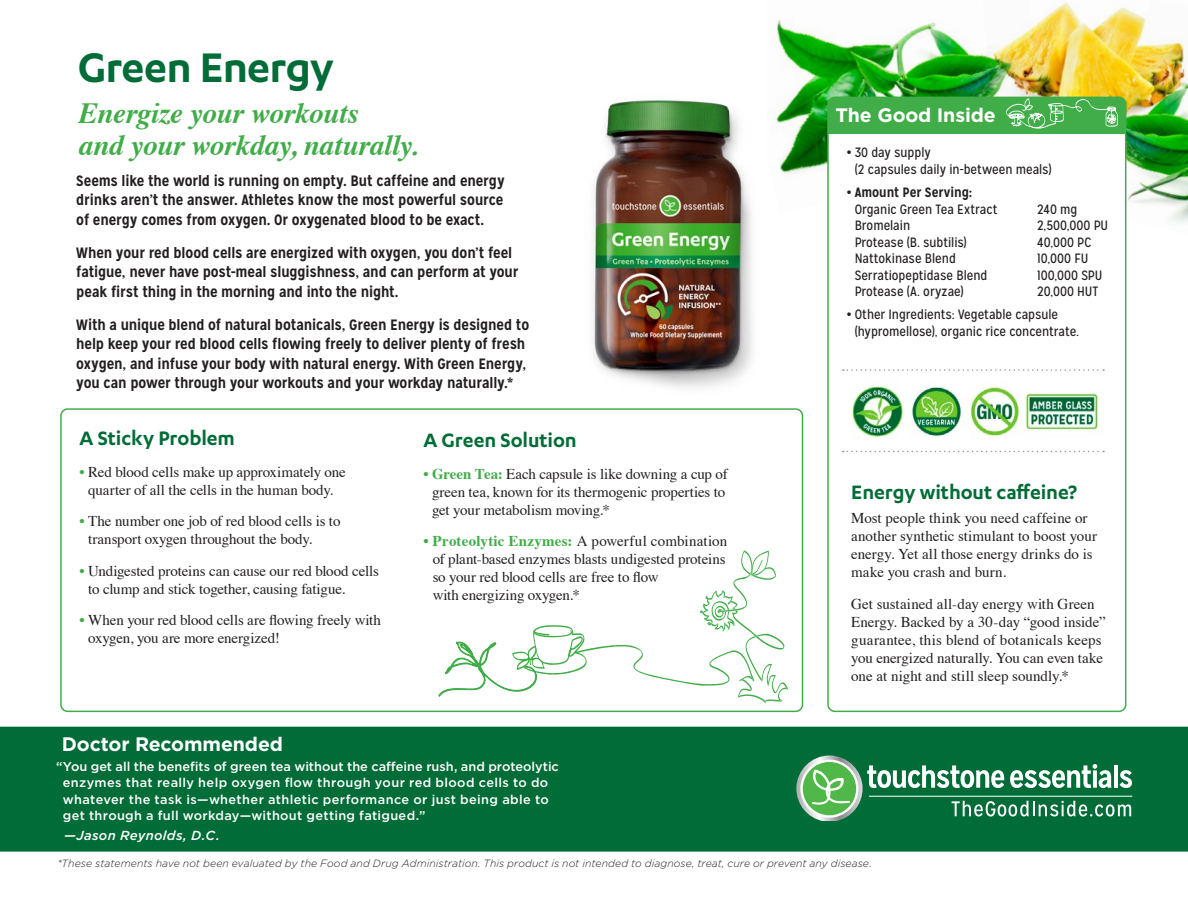
<style>
.page{position:relative;width:1188px;height:918px;background:#fff}
.page>*{position:absolute;margin:0;border:0;box-sizing:border-box;transform-origin:0 0}
.t1{font:600 48px "Karbon";letter-spacing:-.015em;color:#006c37}
.t2{font:italic 700 29.25px/31.5px "Times";letter-spacing:-.01em;color:#41ad49}
.t3{font:600 22.5px "Karbon";letter-spacing:-.005em;color:#006c37}
.t4{font:700 19.5px "Gotham";letter-spacing:-.005em;color:#fff}
.t5{font:15px/18px "Times";letter-spacing:-.005em;color:#231f20}
.t6{font:700 15px/19.5px "Mission Gothic";letter-spacing:-.01em;color:#231f20}
.t7{font:13.5px/16.5px "Mission Gothic";letter-spacing:-.005em;color:#231f20}
.t8{font:700 13.5px "Mission Gothic";color:#231f20}
.t9{font:italic 500 13.2px "Gotham";letter-spacing:.02em;color:#fff}
.t10{font:500 12.75px/16.5px "Gotham";letter-spacing:.025em;color:#fff}
.t11{font:italic 300 10.5px "Gotham";letter-spacing:.005em;color:#231f20}
.s1{font-weight:700}
.s2{color:#41ad49}
.s3{font-weight:700;color:#41ad49}
</style>
<div class="page">
<div style="left:1px;top:727px;width:1186px;height:124px;background:#006c37"></div>
<div style="left:0;top:727px;width:1188px;height:125px;border:2px solid #006c37"></div>
<img style="left:1063px;top:2px;width:36px;height:95px">
<img style="left:776px;top:3px;width:287px;height:171px">
<img style="left:1099px;top:7px;width:89px;height:230px">
<img style="left:592px;top:100px;width:161px;height:288px">
<div style="left:60px;top:408px;width:743px;height:304px;border:2px solid #41ad49;border-radius:7px"></div>
<div style="left:828px;top:97px;width:298px;height:614px;background:#fff;border-radius:7px"></div>
<div style="left:828px;top:98px;width:298px;height:35px;background:#41ad49"></div>
<div style="left:827px;top:97px;width:299px;height:615px;border:2px solid #41ad49;border-radius:7px"></div>
<svg style="left:438px;top:551px;width:350px;height:153px"></svg>
<svg style="left:843px;top:451px;width:261px;height:1px"></svg>
<svg style="left:843px;top:369px;width:261px;height:2px"></svg>
<img style="left:851px;top:385px;width:248px;height:53px">
<svg style="left:1005px;top:98px;width:113px;height:31px"></svg>
<svg style="left:796px;top:756px;width:336px;height:65px"></svg>
<h1 class="t1" style="left:78px;top:40px;width:258px">Green Energy</h1>
<h2 class="t2" style="left:79px;top:95px;width:341px">Energize your workouts<br>and your workday, naturally.</h2>
<h3 class="t4" style="left:836px;top:102px;width:162px">The Good Inside</h3>
<p class="t7" style="left:855px;top:144px;width:198px;text-indent:-8px"><span class="s1">•</span> 30 day supply<br>(2 capsules daily in-between meals)</p>
<p class="t8" style="left:847px;top:184px;width:127px">• Amount Per Serving:</p>
<p class="t7" style="left:855px;top:201px;width:144px">Organic Green Tea Extract</p>
<p class="t7" style="left:1037px;top:201px;width:42px">240 mg</p>
<p class="t7" style="left:855px;top:217px;width:57px">Bromelain</p>
<p class="t7" style="left:1037px;top:217px;width:73px">2,500,000 PU</p>
<p class="t7" style="left:855px;top:234px;width:114px">Protease (B. subtilis)</p>
<p class="t7" style="left:1037px;top:234px;width:56px">40,000 PC</p>
<p class="t7" style="left:855px;top:250px;width:103px">Nattokinase Blend</p>
<p class="t7" style="left:1037px;top:250px;width:53px">10,000 FU</p>
<p class="t7" style="left:855px;top:267px;width:134px">Serratiopeptidase Blend</p>
<p class="t7" style="left:1037px;top:267px;width:67px">100,000 SPU</p>
<p class="t7" style="left:855px;top:283px;width:111px">Protease (A. oryzae)</p>
<p class="t7" style="left:1037px;top:283px;width:63px">20,000 HUT</p>
<p class="t7" style="left:855px;top:306px;width:226px;text-indent:-8px"><span class="s1">•</span> Other Ingredients: Vegetable capsule (hypromellose), organic rice concentrate.</p>
<p class="t6" style="left:76px;top:171px;width:430px;text-align:justify">Seems like the world is running on empty. But caffeine and energy drinks aren’t the answer. Athletes know the most powerful source of energy comes from oxygen. Or oxygenated blood to be exact.</p>
<p class="t6" style="left:76px;top:243px;width:444px">When your red blood cells are energized with oxygen, you don’t feel fatigue, never have post-meal sluggishness, and can perform at your peak first thing in the morning and into the night.</p>
<p class="t6" style="left:76px;top:315px;width:454px">With a unique blend of natural botanicals, Green Energy is designed to help keep your red blood cells flowing freely to deliver plenty of fresh oxygen, and infuse your body with natural energy. With Green Energy, you can power through your workouts and your workday naturally.*</p>
<h3 class="t3" style="left:80px;top:426px;width:157px">A Sticky Problem</h3>
<p class="t5" style="left:80px;top:461px;width:268px;text-align:center"><span class="s2">•</span> Red blood cells make up approximately one quarter of all the cells in the human body.</p>
<p class="t5" style="left:88px;top:511px;width:254px;text-indent:-9px"><span class="s2">•</span> The number one job of red blood cells is to transport oxygen throughout the body.</p>
<p class="t5" style="left:88px;top:560px;width:292px;text-indent:-9px"><span class="s2">•</span> Undigested proteins can cause our red blood cells to clump and stick together, causing fatigue.</p>
<p class="t5" style="left:88px;top:610px;width:294px;text-indent:-9px"><span class="s2">•</span> When your red blood cells are flowing freely with oxygen, you are more energized!</p>
<h3 class="t3" style="left:423px;top:428px;width:155px">A Green Solution</h3>
<p class="t5" style="left:432px;top:463px;width:297px;text-indent:-9px"><span class="s2">•</span> <span class="s3">Green Tea:</span> Each capsule is like downing a cup of green tea, known for its thermogenic properties to get your metabolism moving.*</p>
<p class="t5" style="left:433px;top:531px;width:296px;text-indent:-9px"><span class="s2">•</span> <span class="s3">Proteolytic Enzymes:</span> A powerful combination of plant-based enzymes blasts undigested proteins so your red blood cells are free to flow<br>with energizing oxygen.*</p>
<h3 class="t3" style="left:851px;top:480px;width:228px">Energy without caffeine?</h3>
<p class="t5" style="left:851px;top:508px;width:247px">Most people think you need caffeine or another synthetic stimulant to boost your energy. Yet all those energy drinks do is make you crash and burn.</p>
<p class="t5" style="left:851px;top:593px;width:256px">Get sustained all-day energy with Green Energy. Backed by a 30-day “good inside” guarantee, this blend of botanicals keeps you energized naturally. You can even take one at night and still sleep soundly.*</p>
<h3 class="t4" style="left:62px;top:731px;width:223px">Doctor Recommended</h3>
<p class="t10" style="left:63px;top:758px;width:498px;text-indent:-7px">“You get all the benefits of green tea without the caffeine rush, and proteolytic enzymes that really help oxygen flow through your red blood cells to do whatever the task is—whether athletic performance or just being able to get through a full workday—without getting fatigued.”</p>
<p class="t9" style="left:64px;top:827px;width:157px">—Jason Reynolds, D.C.</p>
<p class="t11" style="left:57px;top:856px;width:816px">*These statements have not been evaluated by the Food and Drug Administration. This product is not intended to diagnose, treat, cure or prevent any disease.</p>
</div>
